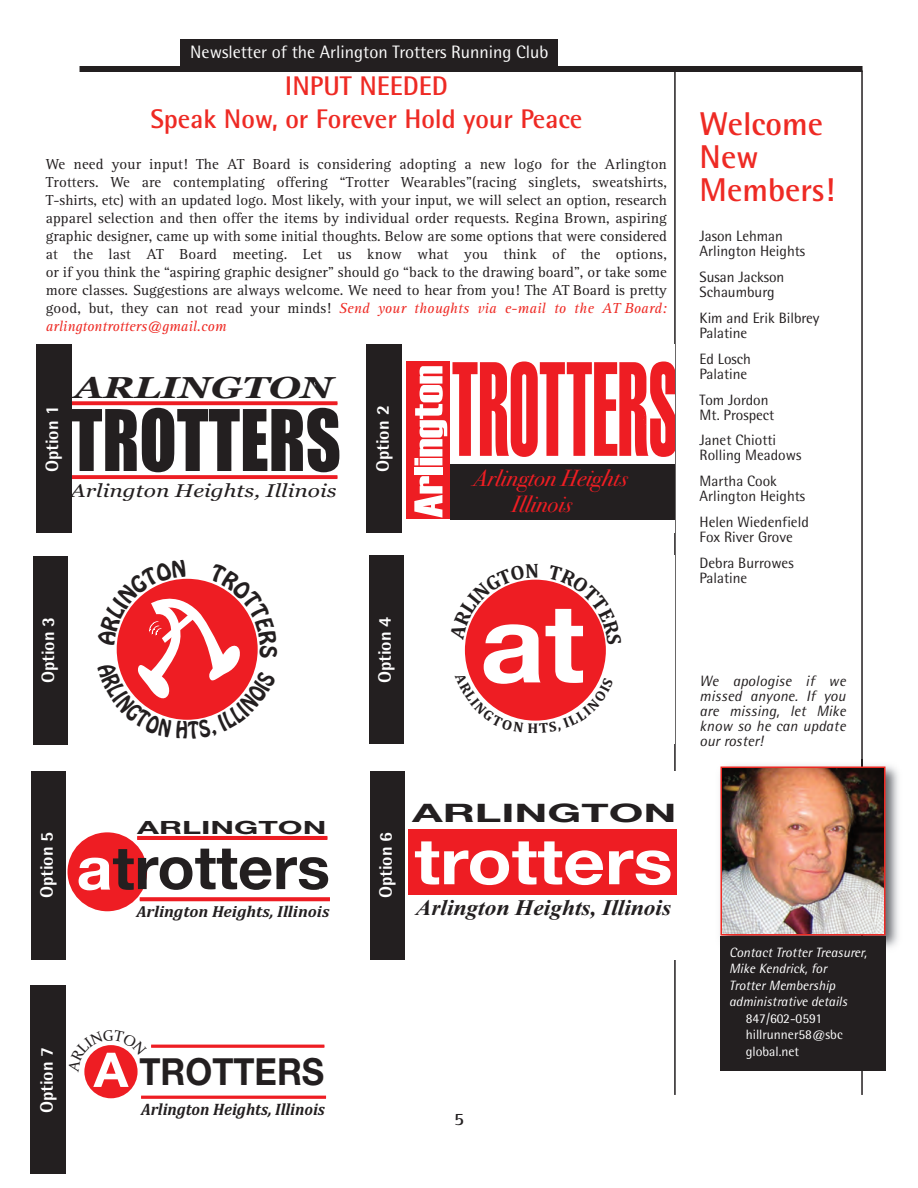
<style>
.page{position:relative;width:918px;height:1188px;background:#fff}
.page>*{position:absolute;margin:0;border:0;box-sizing:border-box;transform-origin:0 0}
.t1{font:133.8px "Haettenschweiler";color:#ee1d23;scale:.58 1}
.t2{font:700 109.35px "Helvetica Neue";color:#fff}
.t3{font:78.3px "Impact";color:#231f20;scale:.88 1}
.t4{font:700 63.75px "Helvetica Neue";color:#fff;scale:1.14 1}
.t5{font:700 60.15px "Helvetica Neue";color:#231f20}
.t6{font:40.2px "Haettenschweiler";color:#fff;scale:1.33 1}
.t7{font:700 37.35px "Helvetica Neue";color:#231f20;scale:.92 1}
.t8{font:700 33px/33px "Rotis Semi Sans";color:#ee2a24}
.t9{font:italic 700 30.15px "Georgia";color:#231f20;scale:1.29 1}
.t10{font:700 27px/32.4px "Rotis Semi Sans";color:#ee2a24;text-align:center}
.t11{font:700 25.5px "Helvetica Neue";color:#231f20;scale:1.75 1}
.t12{font:23.4px/26.2px "Bodoni Svty Two ITCTT Book Ita";color:#ee1d23}
.t13{font:italic 700 22.35px "Times New Roman";color:#231f20;scale:1.05 1}
.t14{font:italic 18.3px "Georgia";color:#231f20;scale:1.24 1}
.t15{font:700 18.3px "Helvetica Neue";color:#231f20;scale:1.75 1}
.t16{font:800 18px "Rotis Semi Sans";color:#fff}
.t17{font:18px "Rotis Semi Sans";color:#fff}
.t18{font:700 18px "Rotis Serif";color:#231f20}
.t19{font:italic 700 16.65px "Cambria";color:#231f20;scale:.96 1}
.t20{font:italic 700 16.2px "Cambria";color:#231f20;scale:1.04 1}
.t21{font:15px/18px "Rotis Serif";color:#231f20;text-align:justify}
.t22{font:15px/15px "Rotis Semi Sans";color:#231f20}
.t23{font:italic 15px/15px "Rotis Semi Sans";letter-spacing:.01em;color:#231f20;text-align:justify}
.t24{font:700 14.25px "Cambria";color:#231f20;scale:1.04 1}
.t25{font:italic 13.5px/16.5px "Rotis Semi Sans";color:#fff}
.t26{font:13.5px/16.5px "Rotis Semi Sans";color:#fff}
.s1{font-style:italic;color:#ee2a24}
.s2{font-size:60.3px;color:#fff}
.s3{font-size:60.3px}
.s4{font-size:47.85px;color:#fff}
</style>
<div class="page">
<div style="left:80px;top:66px;width:783px;height:6px;background:#231f20"></div>
<div style="left:180px;top:39px;width:378px;height:29px;background:#231f20"></div>
<hr style="left:674px;top:70px;width:2px;height:1025px;background:#231f20">
<hr style="left:861px;top:70px;width:2px;height:1025px;background:#231f20">
<img style="left:730px;top:765px;width:169px;height:190px">
<img style="left:723px;top:769px;width:159px;height:164px">
<div style="left:720px;top:766px;width:165px;height:170px;border:2px solid #ee2a24"></div>
<div style="left:720px;top:936px;width:165px;height:135px;background:#231f20"></div>
<svg style="left:72px;top:475px;width:265px;height:4px"></svg>
<svg style="left:72px;top:401px;width:265px;height:4px"></svg>
<div style="left:406px;top:361px;width:45px;height:158px;background:#ee1d23"></div>
<div style="left:450px;top:362px;width:225px;height:157px;background:#231f20"></div>
<div style="left:450px;top:362px;width:225px;height:102px;background:#fff"></div>
<div style="left:405px;top:555px;width:270px;height:189px;background:#fff"></div>
<div style="left:466px;top:581px;width:139px;height:138px;background:#ee1d23;border-radius:50%"></div>
<hr style="left:137px;top:836px;width:190px;height:4px;background:#ee1d23">
<div style="left:69px;top:834px;width:77px;height:76px;background:#ee1d23;border-radius:50%"></div>
<div style="left:68px;top:832px;width:79px;height:79px;border:3px solid #ee1d23;border-radius:50%"></div>
<svg style="left:140px;top:897px;width:190px;height:4px"></svg>
<div style="left:407px;top:771px;width:270px;height:189px;background:#fff"></div>
<div style="left:408px;top:829px;width:269px;height:65px;background:#ee1d23"></div>
<div style="left:85px;top:1046px;width:51px;height:51px;background:#ee1d23;border-radius:50%"></div>
<div style="left:84px;top:1045px;width:54px;height:53px;border:2px solid #ee1d23;border-radius:50%"></div>
<hr style="left:151px;top:1045px;width:173px;height:3px;background:#ee1d23">
<hr style="left:141px;top:1096px;width:185px;height:3px;background:#ee1d23">
<div style="left:36px;top:344px;width:36px;height:189px;background:#231f20"></div>
<div style="left:367px;top:344px;width:35px;height:189px;background:#231f20"></div>
<div style="left:33px;top:556px;width:35px;height:189px;background:#231f20"></div>
<div style="left:369px;top:555px;width:35px;height:189px;background:#231f20"></div>
<div style="left:31px;top:771px;width:35px;height:189px;background:#231f20"></div>
<div style="left:370px;top:771px;width:35px;height:189px;background:#231f20"></div>
<div style="left:31px;top:986px;width:35px;height:188px;background:#231f20"></div>
<svg style="left:116px;top:578px;width:142px;height:142px"></svg>
<svg style="left:465px;top:579px;width:73px;height:61px"></svg>
<svg style="left:548px;top:580px;width:58px;height:65px"></svg>
<svg style="left:468px;top:672px;width:55px;height:48px"></svg>
<svg style="left:539px;top:678px;width:61px;height:43px"></svg>
<svg style="left:84px;top:1045px;width:54px;height:28px"></svg>
<p class="t17" style="left:190px;top:45px;width:360px">Newsletter of the Arlington Trotters Running Club</p>
<h3 class="t10" style="left:150px;top:73px;width:433px">INPUT NEEDED<br>Speak Now, or Forever Hold your Peace</h3>
<p class="t21" style="left:46px;top:156px;width:623px">We need your input! The AT Board is considering adopting a new logo for the Arlington Trotters. We are contemplating offering “Trotter Wearables”(racing singlets, sweatshirts, T-shirts, etc) with an updated logo. Most likely, with your input, we will select an option, research apparel selection and then offer the items by individual order requests. Regina Brown, aspiring graphic designer, came up with some initial thoughts. Below are some options that were considered at the last AT Board meeting. Let us know what you think of the options, or if you think the “aspiring graphic designer” should go “back to the drawing board”, or take some more classes. Suggestions are always welcome. We need to hear from you! The AT Board is pretty good, but, they can not read your minds! <span class="s1">Send your thoughts via e-mail to the AT Board: arlingtontrotters@gmail.com</span></p>
<h3 class="t9" style="left:74px;top:368px;width:202px">ARLINGTON</h3>
<p class="t16" style="left:46px;top:472px;width:68px;rotate:-90deg">Option 1</p>
<p class="t16" style="left:376px;top:472px;width:68px;rotate:-90deg">Option 2</p>
<h3 class="t3" style="left:71px;top:380px;width:309px">TROTTERS</h3>
<p class="t14" style="left:71px;top:479px;width:216px">Arlington Heights, Illinois</p>
<h3 class="t6" style="left:405px;top:518px;width:116px;rotate:-90deg">Arlington</h3>
<h1 class="t1" style="left:451px;top:333px;width:393px">TROTTERS</h1>
<h3 class="t12" style="left:511px;top:463px;width:118px;text-indent:-39px">Arlington Heights<br>Illinois</h3>
<p class="t16" style="left:42px;top:683px;width:68px;rotate:-90deg">Option 3</p>
<p class="t16" style="left:378px;top:683px;width:68px;rotate:-90deg">Option 4</p>
<h2 class="t2" style="left:480px;top:576px;width:106px">at</h2>
<p class="t24" style="left:527px;top:719px;width:12px">H</p>
<h3 class="t8" style="left:700px;top:110px;width:136px">Welcome<br>New<br>Members!</h3>
<p class="t22" style="left:700px;top:230px;width:107px">Jason Lehman<br>Arlington Heights</p>
<p class="t22" style="left:700px;top:271px;width:86px">Susan Jackson<br>Schaumburg</p>
<p class="t22" style="left:700px;top:312px;width:121px">Kim and Erik Bilbrey<br>Palatine</p>
<p class="t22" style="left:700px;top:353px;width:53px">Ed Losch<br>Palatine</p>
<p class="t22" style="left:700px;top:393px;width:76px">Tom Jordon<br>Mt. Prospect</p>
<p class="t22" style="left:700px;top:434px;width:103px">Janet Chiotti<br>Rolling Meadows</p>
<p class="t22" style="left:700px;top:475px;width:107px">Martha Cook<br>Arlington Heights</p>
<p class="t22" style="left:700px;top:516px;width:111px">Helen Wiedenfield<br>Fox River Grove</p>
<p class="t22" style="left:700px;top:557px;width:96px">Debra Burrowes<br>Palatine</p>
<p class="t23" style="left:700px;top:675px;width:148px">We apologise if we missed anyone. If you are missing, let Mike know so he can update our roster!</p>
<h3 class="t11" style="left:412px;top:797px;width:153px">ARLINGTON</h3>
<p class="t15" style="left:137px;top:816px;width:110px">ARLINGTON</p>
<p class="t16" style="left:40px;top:898px;width:68px;rotate:-90deg">Option 5</p>
<p class="t16" style="left:379px;top:898px;width:68px;rotate:-90deg">Option 6</p>
<h3 class="t5" style="left:77px;top:830px;width:255px"><span class="s2">a</span><span class="s3">t</span>rotters</h3>
<h3 class="t4" style="left:414px;top:822px;width:228px">trotters</h3>
<h3 class="t13" style="left:416px;top:892px;width:245px">Arlington Heights, Illinois</h3>
<p class="t20" style="left:136px;top:901px;width:187px">Arlington Heights, Illinois</p>
<p class="t16" style="left:40px;top:1113px;width:68px;rotate:-90deg">Option 7</p>
<h3 class="t7" style="left:94px;top:1049px;width:252px"><span class="s4">A</span> TROTTERS</h3>
<p class="t19" style="left:141px;top:1099px;width:193px">Arlington Heights, Illinois</p>
<p class="t18" style="left:454px;top:1113px;width:12px">5</p>
<p class="t25" style="left:729px;top:945px;width:139px">Contact Trotter Treasurer,<br>Mike Kendrick, for<br>Trotter Membership administrative details</p>
<p class="t26" style="left:746px;top:1011px;width:99px">847/602-0591 hillrunner58@sbc global.net</p>
</div>
